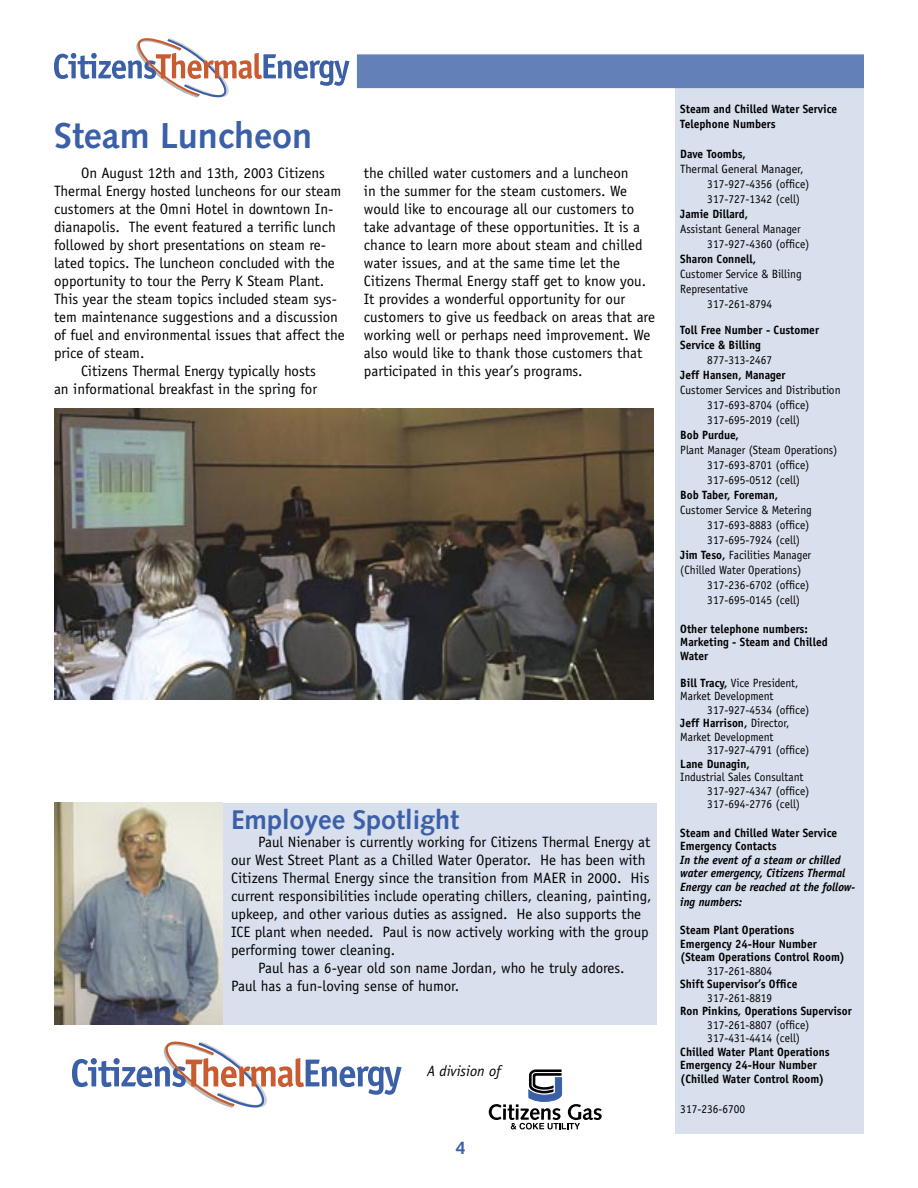
<style>
.page{position:relative;width:918px;height:1188px;background:#fff}
.page>*{position:absolute;margin:0;border:0;box-sizing:border-box;transform-origin:0 0}
.Headline{font:700 36px "Syntax";color:#3c60a7}
.Subhead_1{font:700 27px "Syntax";color:#3c60a7}
.t1{font:700 18px "Syntax";color:#3c60a7}
.Body_text{font:15px/18px "Officina Sans";color:#000}
.Subhead_2{font:italic 15px "Officina Sans";color:#000}
.Body_text-2{font:12px "Officina Sans";color:#000;scale:.95 1}
.Body_text-3{font:700 12px/13.5px "Officina Sans";color:#000;scale:.95 1}
.Body_text-4{font:italic 700 12px/13.5px "Officina Sans";color:#000;scale:.95 1}
.Hanging_indent{font:12px "Officina Sans";color:#000}
.s1{font-weight:700}
.s2{font-weight:400}
</style>
<div class="page">
<div style="left:676px;top:82px;width:187px;height:1051px;background:#d8dfed"></div>
<div style="left:675px;top:81px;width:189px;height:1053px;border:2px solid #d8dfed"></div>
<svg style="left:72px;top:1042px;width:329px;height:66px"></svg>
<svg style="left:489px;top:1069px;width:113px;height:60px"></svg>
<div style="left:358px;top:55px;width:505px;height:32px;background:#6380b9"></div>
<div style="left:357px;top:54px;width:507px;height:34px;border:2px solid #6380b9"></div>
<svg style="left:54px;top:38px;width:295px;height:60px"></svg>
<div style="left:204px;top:803px;width:453px;height:221px;background:#d8dfed"></div>
<img style="left:54px;top:802px;width:169px;height:223px">
<img style="left:54px;top:408px;width:599px;height:291px">
<p class="Headline" style="left:54px;top:115px;width:260px">Steam Luncheon</p>
<p class="Body_text" style="left:54px;top:164px;width:292px;text-indent:27px">On August 12th and 13th, 2003 Citizens Thermal Energy hosted luncheons for our steam customers at the Omni Hotel in downtown In&shy;dianapolis. The event featured a terrific lunch followed by short presentations on steam re&shy;lated topics. The luncheon concluded with the opportunity to tour the Perry K Steam Plant.<br>This year the steam topics included steam sys&shy;tem maintenance suggestions and a discussion of fuel and environmental issues that affect the price of steam.</p>
<p class="Body_text" style="left:54px;top:362px;width:265px;text-align:right">Citizens Thermal Energy typically hosts<br>an informational breakfast in the spring for</p>
<p class="Body_text" style="left:364px;top:164px;width:293px">the chilled water customers and a luncheon<br>in the summer for the steam customers. We would like to encourage all our customers to take advantage of these opportunities. It is a chance to learn more about steam and chilled water issues, and at the same time let the Citizens Thermal Energy staff get to know you.<br>It provides a wonderful opportunity for our customers to give us feedback on areas that are working well or perhaps need improvement. We also would like to thank those customers that participated in this year’s programs.</p>
<p class="Subhead_1" style="left:231px;top:804px;width:230px">Employee Spotlight</p>
<p class="Body_text" style="left:231px;top:833px;width:422px;text-indent:27px">Paul Nienaber is currently working for Citizens Thermal Energy at our West Street Plant as a Chilled Water Operator. He has been with Citizens Thermal Energy since the transition from MAER in 2000. His current responsibilities include operating chillers, cleaning, painting, upkeep, and other various duties as assigned. He also supports the ICE plant when needed. Paul is now actively working with the group performing tower cleaning.</p>
<p class="Body_text" style="left:231px;top:959px;width:395px;text-indent:27px">Paul has a 6-year old son name Jordan, who he truly adores.<br>Paul has a fun-loving sense of humor.</p>
<p class="Subhead_2" style="left:427px;top:1062px;width:75px">A division of</p>
<p class="t1" style="left:456px;top:1138px;width:12px">4</p>
<p class="Body_text-3" style="left:680px;top:102px;width:167px">Steam and Chilled Water Service</p>
<p class="Body_text-3" style="left:680px;top:117px;width:102px">Telephone Numbers</p>
<p class="Body_text-3" style="left:680px;top:147px;width:71px">Dave Toombs,</p>
<p class="Hanging_indent" style="left:680px;top:162px;width:125px">Thermal General Manager,</p>
<p class="Body_text-2" style="left:707px;top:177px;width:109px">317-927-4356 (office)</p>
<p class="Body_text-2" style="left:707px;top:192px;width:99px">317-727-1342 (cell)</p>
<p class="Body_text-3" style="left:680px;top:207px;width:73px">Jamie Dillard,</p>
<p class="Body_text-2" style="left:680px;top:222px;width:128px">Assistant General Manager</p>
<p class="Body_text-2" style="left:707px;top:237px;width:109px">317-927-4360 (office)</p>
<p class="Body_text-3" style="left:680px;top:252px;width:81px">Sharon Connell,</p>
<p class="Body_text-2" style="left:680px;top:267px;width:129px">Customer Service &amp; Billing</p>
<p class="Body_text-2" style="left:680px;top:282px;width:73px">Representative</p>
<p class="Body_text-2" style="left:707px;top:297px;width:70px">317-261-8794</p>
<p class="Body_text-3" style="left:680px;top:322px;width:148px;line-height:15px">Toll Free Number - Customer<br>Service &amp; Billing</p>
<p class="Body_text-2" style="left:707px;top:353px;width:70px">877-313-2467</p>
<p class="Body_text-3" style="left:680px;top:368px;width:112px">Jeff Hansen, Manager</p>
<p class="Body_text-2" style="left:680px;top:383px;width:170px">Customer Services and Distribution</p>
<p class="Body_text-2" style="left:707px;top:398px;width:109px">317-693-8704 (office)</p>
<p class="Body_text-2" style="left:707px;top:413px;width:99px">317-695-2019 (cell)</p>
<p class="Body_text-3" style="left:680px;top:428px;width:63px">Bob Purdue,</p>
<p class="Body_text-2" style="left:680px;top:443px;width:167px">Plant Manager (Steam Operations)</p>
<p class="Body_text-2" style="left:707px;top:458px;width:109px">317-693-8701 (office)</p>
<p class="Body_text-2" style="left:707px;top:473px;width:99px">317-695-0512 (cell)</p>
<p class="Body_text-3" style="left:680px;top:488px;width:105px">Bob Taber, Foreman,</p>
<p class="Body_text-2" style="left:680px;top:503px;width:140px">Customer Service &amp; Metering</p>
<p class="Body_text-2" style="left:707px;top:518px;width:109px">317-693-8883 (office)</p>
<p class="Body_text-2" style="left:707px;top:533px;width:99px">317-695-7924 (cell)</p>
<p class="Body_text-2" style="left:680px;top:548px;width:139px"><span class="s1">Jim Teso,</span> Facilities Manager</p>
<p class="Body_text-2" style="left:680px;top:563px;width:129px">(Chilled Water Operations)</p>
<p class="Body_text-2" style="left:707px;top:578px;width:109px">317-236-6702 (office)</p>
<p class="Body_text-2" style="left:707px;top:593px;width:99px">317-695-0145 (cell)</p>
<p class="Body_text-3" style="left:680px;top:622px;width:136px">Other telephone numbers:</p>
<p class="Body_text-3" style="left:680px;top:635px;width:157px">Marketing - Steam and Chilled<br>Water</p>
<p class="Body_text-2" style="left:680px;top:675px;width:126px"><span class="s1">Bill Tracy,</span> Vice President,</p>
<p class="Body_text-2" style="left:680px;top:689px;width:100px">Market Development</p>
<p class="Body_text-2" style="left:707px;top:702px;width:109px">317-927-4534 (office)</p>
<p class="Body_text-3" style="left:680px;top:716px;width:117px">Jeff Harrison, <span class="s2">Director,</span></p>
<p class="Body_text-2" style="left:680px;top:729px;width:100px">Market Development</p>
<p class="Body_text-2" style="left:707px;top:743px;width:109px">317-927-4791 (office)</p>
<p class="Body_text-3" style="left:680px;top:757px;width:75px">Lane Dunagin,</p>
<p class="Body_text-2" style="left:680px;top:770px;width:131px">Industrial Sales Consultant</p>
<p class="Body_text-2" style="left:707px;top:783px;width:109px">317-927-4347 (office)</p>
<p class="Body_text-2" style="left:707px;top:797px;width:99px">317-694-2776 (cell)</p>
<p class="Body_text-3" style="left:680px;top:826px;width:167px">Steam and Chilled Water Service<br>Emergency Contacts</p>
<p class="Body_text-4" style="left:680px;top:853px;width:186px">In the event of a steam or chilled water emergency, Citizens Thermal<br>Energy can be reached at the follow-</p>
<p class="Body_text-4" style="left:680px;top:895px;width:67px">ing numbers:</p>
<p class="Body_text-3" style="left:680px;top:923px;width:122px">Steam Plant Operations</p>
<p class="Body_text-3" style="left:680px;top:937px;width:145px">Emergency 24-Hour Number</p>
<p class="Body_text-3" style="left:680px;top:950px;width:175px">(Steam Operations Control Room)</p>
<p class="Body_text-2" style="left:707px;top:963px;width:70px">317-261-8804</p>
<p class="Body_text-3" style="left:680px;top:977px;width:125px">Shift Supervisor’s Office</p>
<p class="Body_text-2" style="left:707px;top:990px;width:70px">317-261-8819</p>
<p class="Body_text-3" style="left:680px;top:1004px;width:182px">Ron Pinkins, Operations Supervisor</p>
<p class="Body_text-2" style="left:707px;top:1017px;width:109px">317-261-8807 (office)</p>
<p class="Body_text-2" style="left:707px;top:1031px;width:99px">317-431-4414 (cell)</p>
<p class="Body_text-3" style="left:680px;top:1045px;width:159px">Chilled Water Plant Operations</p>
<p class="Body_text-3" style="left:680px;top:1058px;width:145px">Emergency 24-Hour Number</p>
<p class="Body_text-3" style="left:680px;top:1072px;width:153px">(Chilled Water Control Room)</p>
<p class="Body_text-2" style="left:680px;top:1101px;width:70px">317-236-6700</p>
</div>
